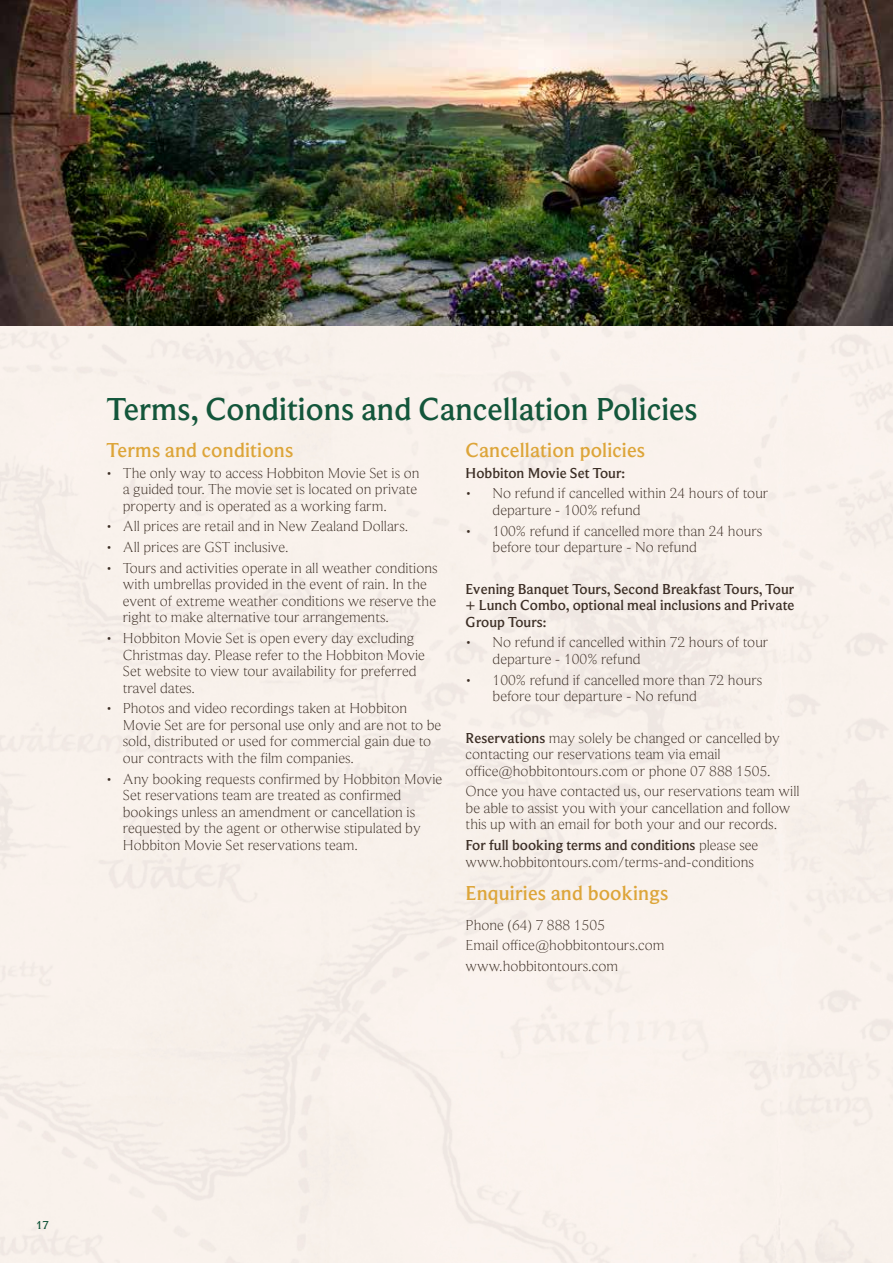
<style>
.page{position:relative;width:893px;height:1263px;background:#fff}
.page>*{position:absolute;margin:0;border:0;box-sizing:border-box;transform-origin:0 0}
.t1{font:500 33px "Beaufort Pro";color:#13563b}
.t2{font:500 21px "Beaufort Pro";letter-spacing:.005em;color:#dda539}
.t3{font:300 15px/16.5px "Beaufort Pro";color:#3c2e25}
.t4{font:500 15px/16.5px "Beaufort Pro";color:#3c2e25;text-align:justify}
.t5{font:500 12px "Beaufort Pro";color:#13563b}
.s1{font-weight:500}
</style>
<div class="page">
<div style="left:0;top:325px;width:893px;height:938px;background:#f9f2ec"></div>
<img style="left:0;top:0;width:893px;height:325px">
<h1 class="t1" style="left:106px;top:391px;width:593px">Terms, Conditions and Cancellation Policies</h1>
<h2 class="t2" style="left:106px;top:438px;width:189px">Terms and conditions</h2>
<p class="t3" style="left:123px;top:465px;width:298px;text-indent:-16px">• The only way to access Hobbiton Movie Set is on a guided tour. The movie set is located on private property and is operated as a working farm.</p>
<p class="t3" style="left:106px;top:519px;width:303px">• All prices are retail and in New Zealand Dollars.</p>
<p class="t3" style="left:106px;top:539px;width:184px">• All prices are GST inclusive.</p>
<p class="t3" style="left:123px;top:560px;width:316px;text-indent:-16px">• Tours and activities operate in all weather conditions with umbrellas provided in the event of rain. In the event of extreme weather conditions we reserve the right to make alternative tour arrangements.</p>
<p class="t3" style="left:123px;top:630px;width:304px;text-indent:-16px">• Hobbiton Movie Set is open every day excluding Christmas day. Please refer to the Hobbiton Movie Set website to view tour availability for preferred travel dates.</p>
<p class="t3" style="left:123px;top:700px;width:320px;text-indent:-16px">• Photos and video recordings taken at Hobbiton Movie Set are for personal use only and are not to be sold, distributed or used for commercial gain due to our contracts with the film companies.</p>
<p class="t3" style="left:123px;top:771px;width:321px;text-indent:-16px">• Any booking requests confirmed by Hobbiton Movie Set reservations team are treated as confirmed bookings unless an amendment or cancellation is requested by the agent or otherwise stipulated by Hobbiton Movie Set reservations team.</p>
<h2 class="t2" style="left:466px;top:438px;width:181px">Cancellation policies</h2>
<p class="t4" style="left:466px;top:465px;width:161px">Hobbiton Movie Set Tour:</p>
<p class="t3" style="left:493px;top:486px;width:277px;text-indent:-27px">• No refund if cancelled within 24 hours of tour departure - 100% refund</p>
<p class="t3" style="left:493px;top:523px;width:271px;text-indent:-27px">• 100% refund if cancelled more than 24 hours before tour departure - No refund</p>
<p class="t4" style="left:466px;top:581px;width:330px">Evening Banquet Tours, Second Breakfast Tours, Tour + Lunch Combo, optional meal inclusions and Private Group Tours:</p>
<p class="t3" style="left:493px;top:635px;width:277px;text-indent:-27px">• No refund if cancelled within 72 hours of tour departure - 100% refund</p>
<p class="t3" style="left:493px;top:672px;width:271px;text-indent:-27px">• 100% refund if cancelled more than 72 hours before tour departure - No refund</p>
<p class="t3" style="left:466px;top:730px;width:316px"><span class="s1">Reservations</span> may solely be changed or cancelled by contacting our reservations team via email office@hobbitontours.com or phone 07 888 1505.</p>
<p class="t3" style="left:466px;top:784px;width:335px">Once you have contacted us, our reservations team will be able to assist you with your cancellation and follow this up with an email for both your and our records.</p>
<p class="t3" style="left:466px;top:837px;width:294px"><span class="s1">For full booking terms and conditions</span> please see www.hobbitontours.com/terms-and-conditions</p>
<h2 class="t2" style="left:466px;top:882px;width:204px">Enquiries and bookings</h2>
<p class="t3" style="left:466px;top:914px;width:200px;line-height:20.7px">Phone (64) 7 888 1505<br>Email office@hobbitontours.com www.hobbitontours.com</p>
<p class="t5" style="left:36px;top:1219px;width:14px">17</p>
</div>
